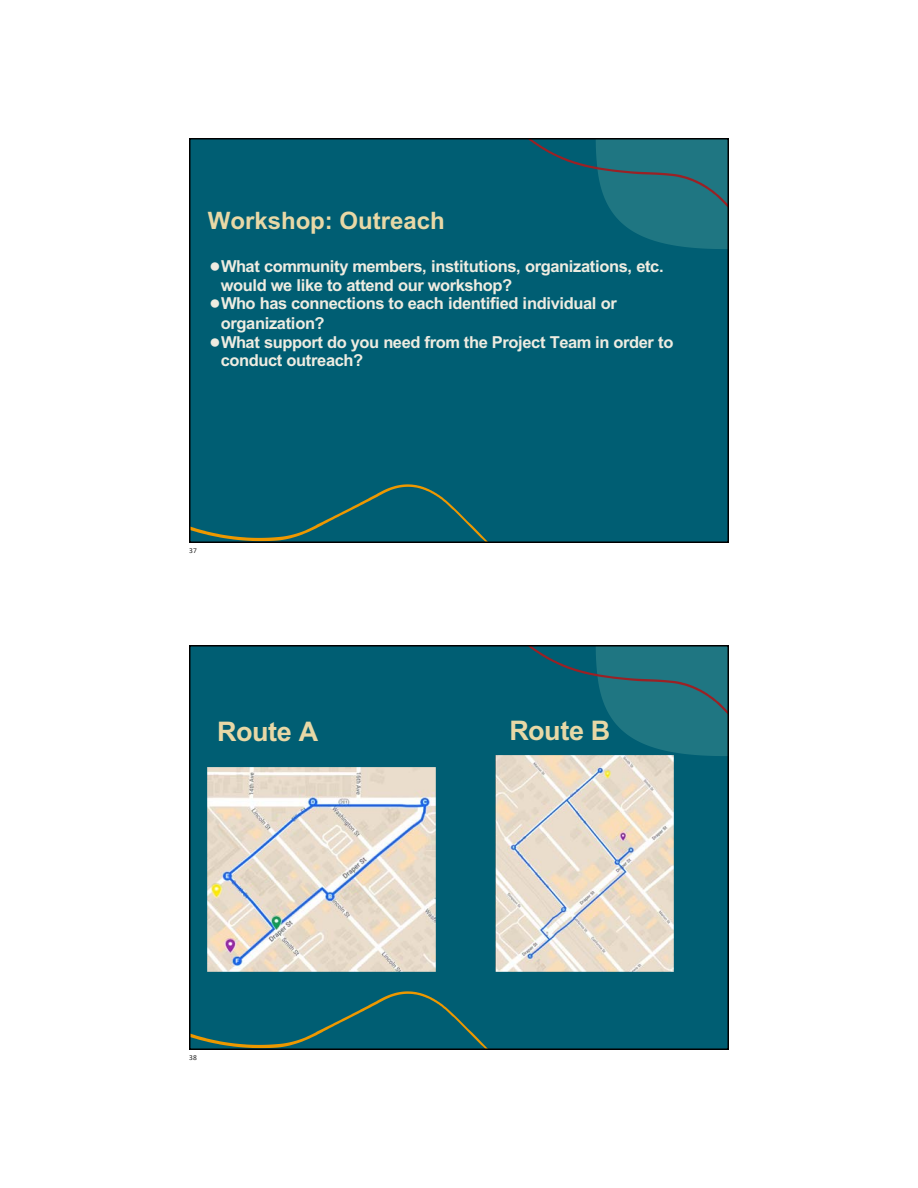
<style>
.page{position:relative;width:918px;height:1188px;background:#fff}
.page>*{position:absolute;margin:0;border:0;box-sizing:border-box;transform-origin:0 0}
.t1{font:700 27px "Arial";letter-spacing:-.02em;color:#e8d8a6}
.t2{font:700 24px "Arial";color:#e8d8a6}
.t3{font:700 16.5px/19.8px "Arial";letter-spacing:-.025em;color:#eeece1}
.t4{font:7.5px "Calibri";color:#262626}
.s1{font-weight:400;font-size:19.5px}
</style>
<div class="page">
<div style="left:189px;top:138px;width:540px;height:405px;background:#005e73"></div>
<svg style="left:530px;top:141px;width:196px;height:108px"></svg>
<svg style="left:192px;top:484px;width:294px;height:56px"></svg>
<div style="left:189px;top:138px;width:540px;height:405px;border:2px solid #000"></div>
<div style="left:189px;top:645px;width:540px;height:405px;background:#005e73"></div>
<svg style="left:192px;top:991px;width:294px;height:56px"></svg>
<svg style="left:530px;top:648px;width:196px;height:108px"></svg>
<img style="left:495px;top:755px;width:179px;height:216px">
<img style="left:207px;top:767px;width:229px;height:204px">
<div style="left:189px;top:645px;width:540px;height:405px;border:2px solid #000"></div>
<h2 class="t2" style="left:208px;top:207px;width:238px">Workshop: Outreach</h2>
<p class="t3" style="left:221px;top:256px;width:444px;text-indent:-12px"><span class="s1">●</span>What community members, institutions, organizations, etc. would we like to attend our workshop?</p>
<p class="t3" style="left:221px;top:294px;width:397px;text-indent:-12px"><span class="s1">●</span>Who has connections to each identified individual or organization?</p>
<p class="t3" style="left:221px;top:334px;width:454px;line-height:18px;text-indent:-12px"><span class="s1">●</span>What support do you need from the Project Team in order to conduct outreach?</p>
<p class="t4" style="left:189px;top:546px;width:9px">37</p>
<h1 class="t1" style="left:217px;top:717px;width:103px">Route A</h1>
<h1 class="t1" style="left:509px;top:716px;width:103px">Route B</h1>
<p class="t4" style="left:189px;top:1053px;width:9px">38</p>
</div>
